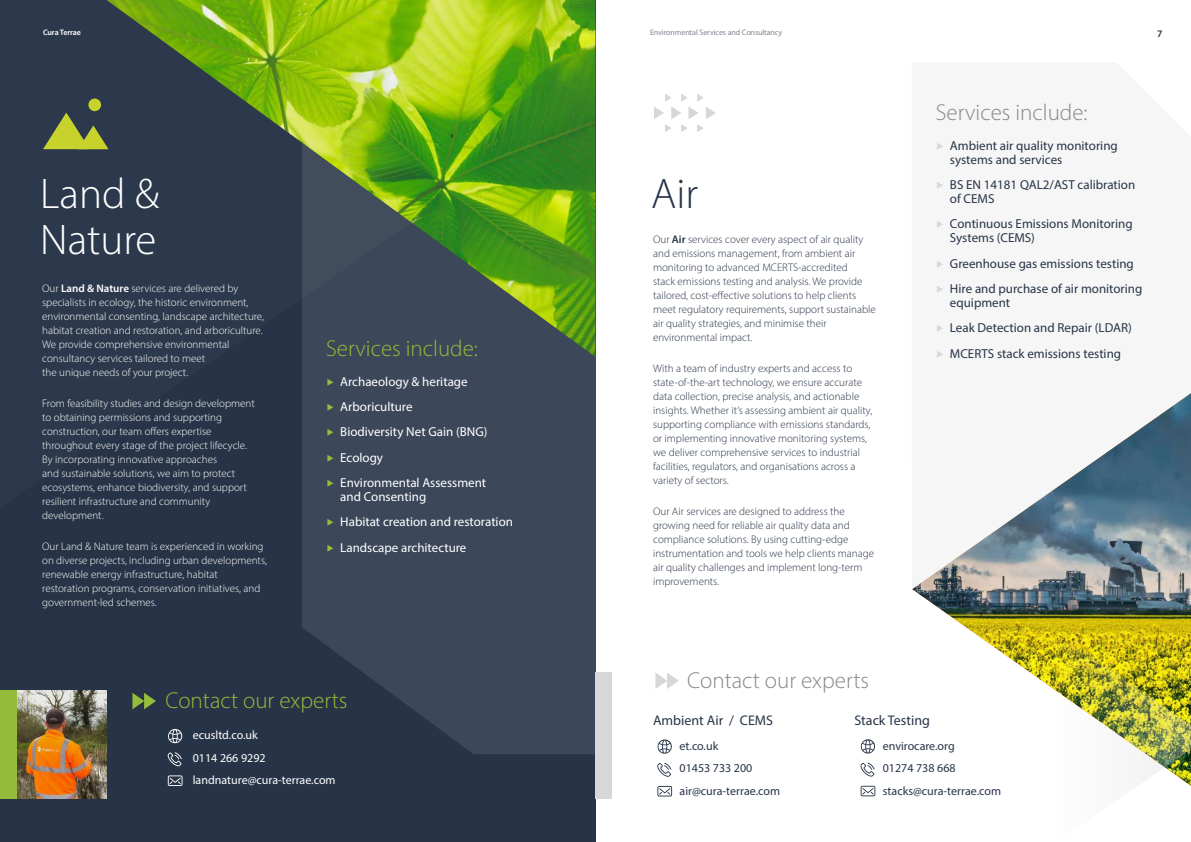
<style>
.page{position:relative;width:1191px;height:842px;background:#fff}
.page>*{position:absolute;margin:0;border:0;box-sizing:border-box;transform-origin:0 0}
.t1{font:300 43px/46px "Myriad Pro";color:#fff}
.t2{font:300 43px "Myriad Pro";color:#273447}
.t3{font:300 23px "Myriad Pro";color:#95bc3b}
.t4{font:300 23px "Myriad Pro";color:#878787}
.t5{font:14px "Myriad Pro";color:#273447}
.t6{font:13px/14px "Myriad Pro";color:#273447}
.t7{font:13px/25.3px "Myriad Pro";color:#fff}
.t8{font:12px/22.5px "Myriad Pro";color:#273447}
.t9{font:12px/22.5px "Myriad Pro";color:#fff}
.t10{font:300 11px/14px "Myriad Pro";color:#273447}
.t11{font:300 11px/14px "Myriad Pro";color:#fff}
.t12{font:600 10px "Myriad Pro";color:#273447}
.t13{font:8px "Myriad Pro";letter-spacing:-.01em;color:#848593}
.t14{font:600 8px "Myriad Pro";letter-spacing:-.015em;color:#fff}
.s1{font-weight:600}
.s2{color:#95bc3b}
.s3{color:#d6d7d8}
</style>
<div class="page">
<div style="left:0;top:0;width:595px;height:842px;background:#273447"></div>
<svg style="left:302px;top:543px;width:294px;height:211px;fill:#3c4759"></svg>
<svg style="left:43px;top:0;width:553px;height:543px"></svg>
<img style="left:107px;top:0;width:488px;height:357px">
<img style="left:16px;top:690px;width:90px;height:108px">
<div style="left:0;top:690px;width:16px;height:108px;background:#95bc3b"></div>
<div style="left:595px;top:672px;width:17px;height:127px;background:#d6d7d8"></div>
<svg style="left:132px;top:693px;width:24px;height:16px"></svg>
<svg style="left:655px;top:673px;width:24px;height:16px"></svg>
<img style="left:912px;top:393px;width:279px;height:291px">
<svg style="left:654px;top:94px;width:62px;height:38px"></svg>
<svg style="left:43px;top:113px;width:65px;height:36px"></svg>
<div style="left:88px;top:99px;width:13px;height:12px;background:#c7d32c;border-radius:50%"></div>
<svg style="left:168px;top:775px;width:14px;height:11px"></svg>
<svg style="left:168px;top:752px;width:14px;height:14px"></svg>
<svg style="left:168px;top:729px;width:14px;height:14px"></svg>
<img style="left:1046px;top:625px;width:145px;height:161px">
<svg style="left:657px;top:786px;width:15px;height:10px"></svg>
<svg style="left:657px;top:763px;width:14px;height:14px"></svg>
<svg style="left:657px;top:739px;width:15px;height:15px"></svg>
<svg style="left:860px;top:786px;width:15px;height:10px"></svg>
<svg style="left:860px;top:763px;width:14px;height:14px"></svg>
<svg style="left:860px;top:739px;width:15px;height:14px"></svg>
<p class="t13" style="left:650px;top:28px;width:134px">Environmental Services and Consultancy</p>
<p class="t14" style="left:43px;top:27px;width:40px">Cura Terrae</p>
<p class="t12" style="left:1157px;top:27px;width:7px">7</p>
<h1 class="t1" style="left:40px;top:170px;width:120px">Land &amp;<br>Nature</h1>
<p class="t11" style="left:42px;top:282px;width:223px">Our <span class="s1">Land &amp; Nature</span> services are delivered by specialists in ecology, the historic environment, environmental consenting, landscape architecture, habitat creation and restoration, and arboriculture.<br>We provide comprehensive environmental consultancy services tailored to meet<br>the unique needs of your project.</p>
<p class="t11" style="left:42px;top:397px;width:214px">From feasibility studies and design development to obtaining permissions and supporting construction, our team offers expertise throughout every stage of the project lifecycle.<br>By incorporating innovative approaches<br>and sustainable solutions, we aim to protect ecosystems, enhance biodiversity, and support resilient infrastructure and community development.</p>
<p class="t11" style="left:42px;top:540px;width:226px">Our Land &amp; Nature team is experienced in working on diverse projects, including urban developments, renewable energy infrastructure, habitat restoration programs, conservation initiatives, and government-led schemes.</p>
<h2 class="t3" style="left:326px;top:335px;width:153px">Services include:</h2>
<p class="t7" style="left:326px;top:368px;width:163px"><span class="s2">▶</span> Archaeology &amp; heritage<br><span class="s2">▶</span> Arboriculture<br><span class="s2">▶</span> Biodiversity Net Gain (BNG) <span class="s2">▶</span> Ecology<br><span class="s2">▶</span> Environmental Assessment</p>
<p class="t7" style="left:326px;top:484px;width:188px;text-indent:14px">and Consenting<br><span class="s2">▶</span> Habitat creation and restoration <span class="s2">▶</span> Landscape architecture</p>
<h2 class="t3" style="left:165px;top:686px;width:183px">Contact our experts</h2>
<p class="t9" style="left:193px;top:724px;width:144px">ecusltd.co.uk<br>0114 266 9292 landnature@cura-terrae.com</p>
<h1 class="t2" style="left:651px;top:167px;width:48px">Air</h1>
<p class="t10" style="left:653px;top:233px;width:224px">Our <span class="s1">Air</span> services cover every aspect of air quality and emissions management, from ambient air monitoring to advanced MCERTS-accredited<br>stack emissions testing and analysis. We provide tailored, cost-effective solutions to help clients meet regulatory requirements, support sustainable air quality strategies, and minimise their environmental impact.</p>
<p class="t10" style="left:653px;top:362px;width:221px">With a team of industry experts and access to state-of-the-art technology, we ensure accurate data collection, precise analysis, and actionable insights. Whether it’s assessing ambient air quality, supporting compliance with emissions standards, or implementing innovative monitoring systems, we deliver comprehensive services to industrial facilities, regulators, and organisations across a variety of sectors.</p>
<p class="t10" style="left:653px;top:505px;width:222px">Our Air services are designed to address the growing need for reliable air quality data and compliance solutions. By using cutting-edge instrumentation and tools we help clients manage air quality challenges and implement long-term improvements.</p>
<h2 class="t4" style="left:687px;top:666px;width:183px">Contact our experts</h2>
<h2 class="t4" style="left:935px;top:99px;width:153px">Services include:</h2>
<p class="t6" style="left:950px;top:138px;width:169px;text-indent:-14px"><span class="s3">▶</span> Ambient air quality monitoring systems and services</p>
<p class="t6" style="left:950px;top:177px;width:187px;text-indent:-14px"><span class="s3">▶</span> BS EN 14181 QAL2/AST calibration of CEMS</p>
<p class="t6" style="left:950px;top:217px;width:184px;text-indent:-14px"><span class="s3">▶</span> Continuous Emissions Monitoring<br>Systems (CEMS)</p>
<p class="t6" style="left:935px;top:250px;width:208px;line-height:25.3px"><span class="s3">▶</span> Greenhouse gas emissions testing <span class="s3">▶</span> Hire and purchase of air monitoring</p>
<p class="t6" style="left:935px;top:290px;width:197px;line-height:25.3px;text-indent:14px">equipment<br><span class="s3">▶</span> Leak Detection and Repair (LDAR) <span class="s3">▶</span> MCERTS stack emissions testing</p>
<p class="t5" style="left:653px;top:712px;width:121px">Ambient Air / CEMS</p>
<p class="t5" style="left:854px;top:712px;width:77px">Stack Testing</p>
<p class="t8" style="left:679px;top:734px;width:102px">et.co.uk<br>01453 733 200 air@cura-terrae.com</p>
<p class="t8" style="left:882px;top:734px;width:120px">envirocare.org<br>01274 738 668 stacks@cura-terrae.com</p>
</div>
